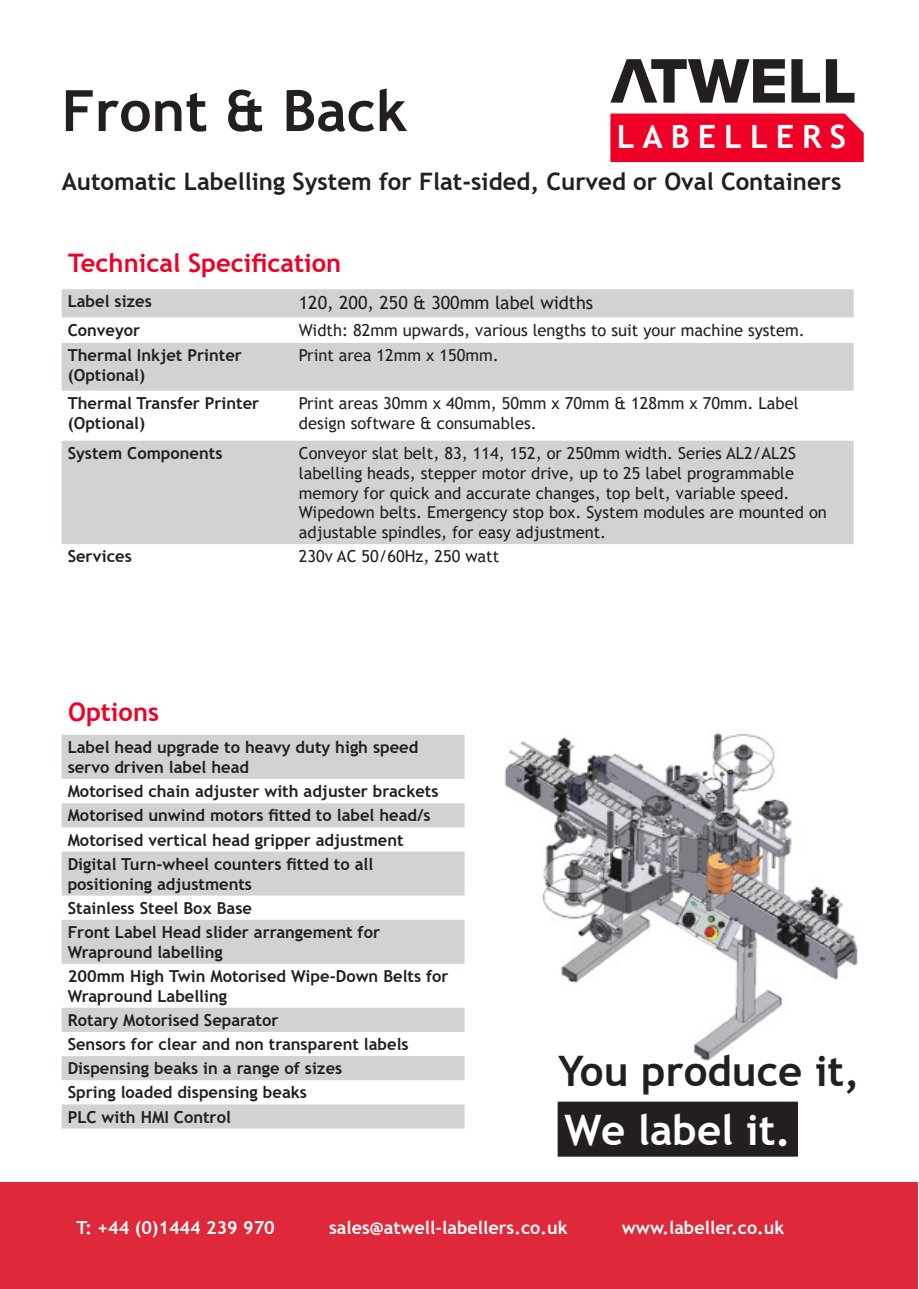
<style>
.page{position:relative;width:919px;height:1289px;background:#fff}
.page>*{position:absolute;margin:0;border:0;box-sizing:border-box;transform-origin:0 0}
.t1{font:700 57px "Trebuchet MS";color:#231f20}
.t2{font:700 42px "Trebuchet MS";color:#231f20}
.t3{font:700 42px "Trebuchet MS";color:#fff}
.t4{font:700 32.1px "Trebuchet MS";letter-spacing:.25em;color:#fff}
.t5{font:700 25.5px "Trebuchet MS";color:#ef0027}
.t6{font:700 24px "Trebuchet MS";color:#231f20}
.t7{font:700 18px "Trebuchet MS";color:#fff}
.t8{font:18px "Trebuchet MS";color:#231f20}
.t9{font:700 16.5px/19.8px "Trebuchet MS";color:#231f20}
.t10{font:16.5px/19.8px "Trebuchet MS";color:#231f20}
</style>
<div class="page">
<div style="left:1px;top:1182px;width:917px;height:106px;background:#df2839"></div>
<div style="left:610px;top:113px;width:253px;height:49px;background:#ef0027"></div>
<svg style="left:791px;top:59px;width:63px;height:44px"></svg>
<svg style="left:610px;top:59px;width:174px;height:44px"></svg>
<img style="left:504px;top:732px;width:354px;height:329px">
<div style="left:558px;top:1102px;width:239px;height:54px;background:#231f20"></div>
<svg style="left:62px;top:289px;width:791px;height:255px;fill:#d1d2d4"></svg>
<svg style="left:62px;top:735px;width:402px;height:393px;fill:#d1d2d4"></svg>
<h1 class="t1" style="left:62px;top:75px;width:347px">Front &amp; Back</h1>
<h3 class="t4" style="left:616px;top:117px;width:231px">LABELLERS</h3>
<h3 class="t6" style="left:62px;top:166px;width:781px">Automatic Labelling System for Flat-sided, Curved or Oval Containers</h3>
<p class="t5" style="left:68px;top:247px;width:275px">Technical Specification</p>
<p class="t9" style="left:68px;top:292px;width:86px">Label sizes</p>
<p class="t8" style="left:299px;top:291px;width:296px">120, 200, 250 &amp; 300mm label widths</p>
<p class="t9" style="left:68px;top:320px;width:74px">Conveyor</p>
<p class="t10" style="left:299px;top:319px;width:507px">Width: 82mm upwards, various lengths to suit your machine system.</p>
<p class="t9" style="left:68px;top:345px;width:176px">Thermal Inkjet Printer</p>
<p class="t9" style="left:68px;top:365px;width:79px">(Optional)</p>
<p class="t10" style="left:299px;top:345px;width:202px">Print area 12mm x 150mm.</p>
<p class="t9" style="left:68px;top:393px;width:193px">Thermal Transfer Printer</p>
<p class="t9" style="left:68px;top:413px;width:79px">(Optional)</p>
<p class="t10" style="left:299px;top:393px;width:501px">Print areas 30mm x 40mm, 50mm x 70mm &amp; 128mm x 70mm. Label</p>
<p class="t10" style="left:299px;top:413px;width:239px">design software &amp; consumables.</p>
<p class="t9" style="left:68px;top:443px;width:156px">System Components</p>
<p class="t10" style="left:299px;top:443px;width:499px">Conveyor slat belt, 83, 114, 152, or 250mm width. Series AL2/AL2S</p>
<p class="t10" style="left:299px;top:463px;width:496px">labelling heads, stepper motor drive, up to 25 label programmable</p>
<p class="t10" style="left:299px;top:482px;width:492px">memory for quick and accurate changes, top belt, variable speed.</p>
<p class="t10" style="left:299px;top:502px;width:529px">Wipedown belts. Emergency stop box. System modules are mounted on adjustable spindles, for easy adjustment.</p>
<p class="t9" style="left:68px;top:546px;width:66px">Services</p>
<p class="t10" style="left:299px;top:546px;width:202px">230v AC 50/60Hz, 250 watt</p>
<p class="t5" style="left:68px;top:695px;width:92px">Options</p>
<p class="t9" style="left:68px;top:737px;width:352px">Label head upgrade to heavy duty high speed</p>
<p class="t9" style="left:68px;top:757px;width:183px">servo driven label head</p>
<p class="t9" style="left:68px;top:781px;width:372px">Motorised chain adjuster with adjuster brackets</p>
<p class="t9" style="left:68px;top:805px;width:364px">Motorised unwind motors fitted to label head/s</p>
<p class="t9" style="left:68px;top:829px;width:337px">Motorised vertical head gripper adjustment</p>
<p class="t9" style="left:68px;top:854px;width:307px">Digital Turn-wheel counters fitted to all</p>
<p class="t9" style="left:68px;top:873px;width:186px">positioning adjustments</p>
<p class="t9" style="left:68px;top:898px;width:186px">Stainless Steel Box Base</p>
<p class="t9" style="left:68px;top:922px;width:314px">Front Label Head slider arrangement for<br>Wrapround labelling</p>
<p class="t9" style="left:68px;top:966px;width:382px">200mm High Twin Motorised Wipe-Down Belts for<br>Wrapround Labelling</p>
<p class="t9" style="left:68px;top:1010px;width:212px">Rotary Motorised Separator</p>
<p class="t9" style="left:68px;top:1034px;width:342px">Sensors for clear and non transparent labels</p>
<p class="t9" style="left:68px;top:1058px;width:276px">Dispensing beaks in a range of sizes</p>
<p class="t9" style="left:68px;top:1082px;width:241px">Spring loaded dispensing beaks</p>
<p class="t9" style="left:68px;top:1106px;width:165px">PLC with HMI Control</p>
<p class="t2" style="left:558px;top:1044px;width:303px">You produce it,</p>
<p class="t3" style="left:564px;top:1103px;width:228px">We label it.</p>
<p class="t7" style="left:77px;top:1215px;width:200px">T: +44 (0)1444 239 970</p>
<p class="t7" style="left:329px;top:1215px;width:240px">sales@atwell-labellers.co.uk</p>
<p class="t7" style="left:621px;top:1215px;width:164px">www.labeller.co.uk</p>
</div>
